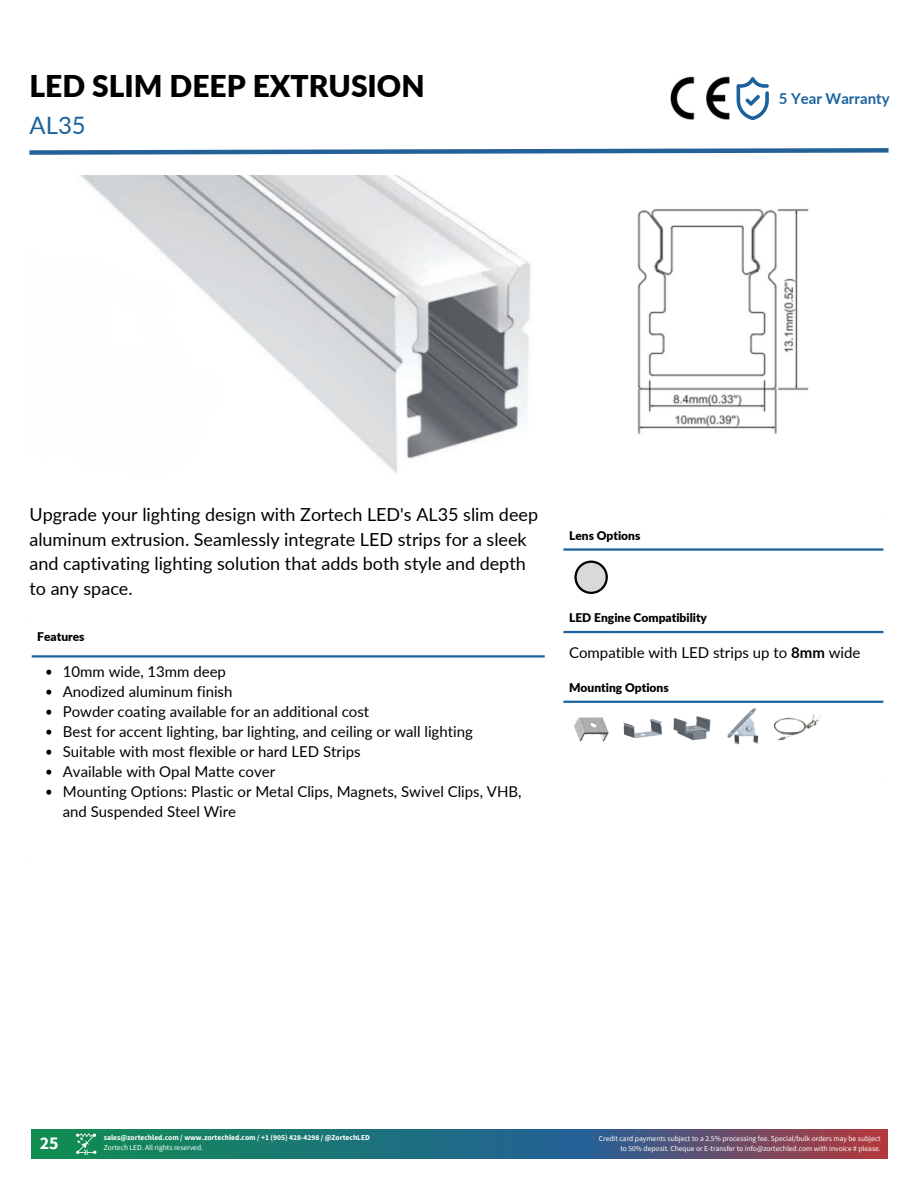
<style>
.page{position:relative;width:918px;height:1188px;background:#fff}
.page>*{position:absolute;margin:0;border:0;box-sizing:border-box;transform-origin:0 0}
.t1{font:900 30px "Lato";color:#000}
.t2{font:24px "Lato";color:#1b629c}
.t3{font:18px/24.8px "Lato";color:#000}
.t4{font:700 18px "Source Sans Pro";color:#fff}
.t5{font:15px/20px "Lato";color:#000}
.t6{font:700 15px "Lato";color:#1b629c}
.t7{font:900 12px "Lato";color:#000}
.t8{font:7.5px/10.1px "Source Sans Pro";color:#fff;text-align:right}
.t9{font:700 7.5px "Source Sans Pro";color:#fff}
.s1{font-weight:700}
</style>
<div class="page">
<img style="left:637px;top:209px;width:172px;height:226px">
<img style="left:80px;top:175px;width:451px;height:299px">
<svg style="left:737px;top:77px;width:32px;height:43px"></svg>
<svg style="left:46px;top:670px;width:5px;height:5px"></svg>
<svg style="left:46px;top:690px;width:5px;height:5px"></svg>
<svg style="left:46px;top:710px;width:5px;height:5px"></svg>
<svg style="left:46px;top:730px;width:5px;height:5px"></svg>
<svg style="left:46px;top:750px;width:5px;height:5px"></svg>
<svg style="left:46px;top:770px;width:5px;height:5px"></svg>
<svg style="left:46px;top:790px;width:5px;height:5px"></svg>
<hr style="left:32px;top:655px;width:513px;height:3px;background:#1b629c">
<hr style="left:563px;top:548px;width:320px;height:3px;background:#1b629c">
<hr style="left:563px;top:631px;width:320px;height:2px;background:#1b629c">
<hr style="left:563px;top:701px;width:320px;height:2px;background:#1b629c">
<svg style="left:29px;top:148px;width:860px;height:7px"></svg>
<img style="left:563px;top:700px;width:45px;height:42px">
<svg style="left:574px;top:561px;width:34px;height:33px"></svg>
<img style="left:608px;top:700px;width:51px;height:38px">
<img style="left:659px;top:700px;width:51px;height:41px">
<img style="left:710px;top:700px;width:68px;height:45px">
<img style="left:761px;top:712px;width:59px;height:33px">
<img style="left:670px;top:77px;width:60px;height:43px">
<svg style="left:32px;top:1129px;width:856px;height:30px;background:#38676f"></svg>
<img style="left:76px;top:1133px;width:20px;height:23px">
<p class="t1" style="left:29px;top:67px;width:397px">LED SLIM DEEP EXTRUSION</p>
<p class="t2" style="left:29px;top:110px;width:58px">AL35</p>
<h1 class="t6" style="left:779px;top:89px;width:113px">5 Year Warranty</h1>
<p class="t3" style="left:29px;top:502px;width:510px">Upgrade your lighting design with Zortech LED's AL35 slim deep aluminum extrusion. Seamlessly integrate LED strips for a sleek and captivating lighting solution that adds both style and depth to any space.</p>
<h2 class="t7" style="left:37px;top:629px;width:49px">Features</h2>
<p class="t5" style="left:63px;top:661px;width:165px">10mm wide, 13mm deep</p>
<p class="t5" style="left:63px;top:681px;width:171px">Anodized aluminum finish</p>
<h4 class="t5" style="left:63px;top:701px;width:308px">Powder coating available for an additional cost</h4>
<h3 class="t5" style="left:63px;top:721px;width:412px">Best for accent lighting, bar lighting, and ceiling or wall lighting</h3>
<p class="t5" style="left:63px;top:741px;width:299px">Suitable with most flexible or hard LED Strips</p>
<p class="t5" style="left:63px;top:761px;width:214px">Available with Opal Matte cover</p>
<p class="t5" style="left:63px;top:781px;width:460px">Mounting Options: Plastic or Metal Clips, Magnets, Swivel Clips, VHB, and Suspended Steel Wire</p>
<p class="t7" style="left:569px;top:528px;width:73px">Lens Options</p>
<p class="t7" style="left:569px;top:611px;width:139px">LED Engine Compatibility</p>
<p class="t5" style="left:569px;top:642px;width:293px">Compatible with LED strips up to <span class="s1">8mm</span> wide</p>
<p class="t7" style="left:569px;top:680px;width:101px">Mounting Options</p>
<p class="t9" style="left:104px;top:1133px;width:268px">sales@zortechled.com / www.zortechled.com / +1 (905) 428-4298 / @ZortechLED</p>
<p class="t4" style="left:40px;top:1132px;width:20px">25</p>
<p class="t8" style="left:104px;top:1143px;width:101px">Zortech LED. All rights reserved.</p>
<p class="t8" style="left:599px;top:1133px;width:283px">Credit card payments subject to a 2.5% processing fee. Special/bulk orders may be subject to 50% deposit. Cheque or E-transfer to info@zortechled.com with invoice # please.</p>
</div>
